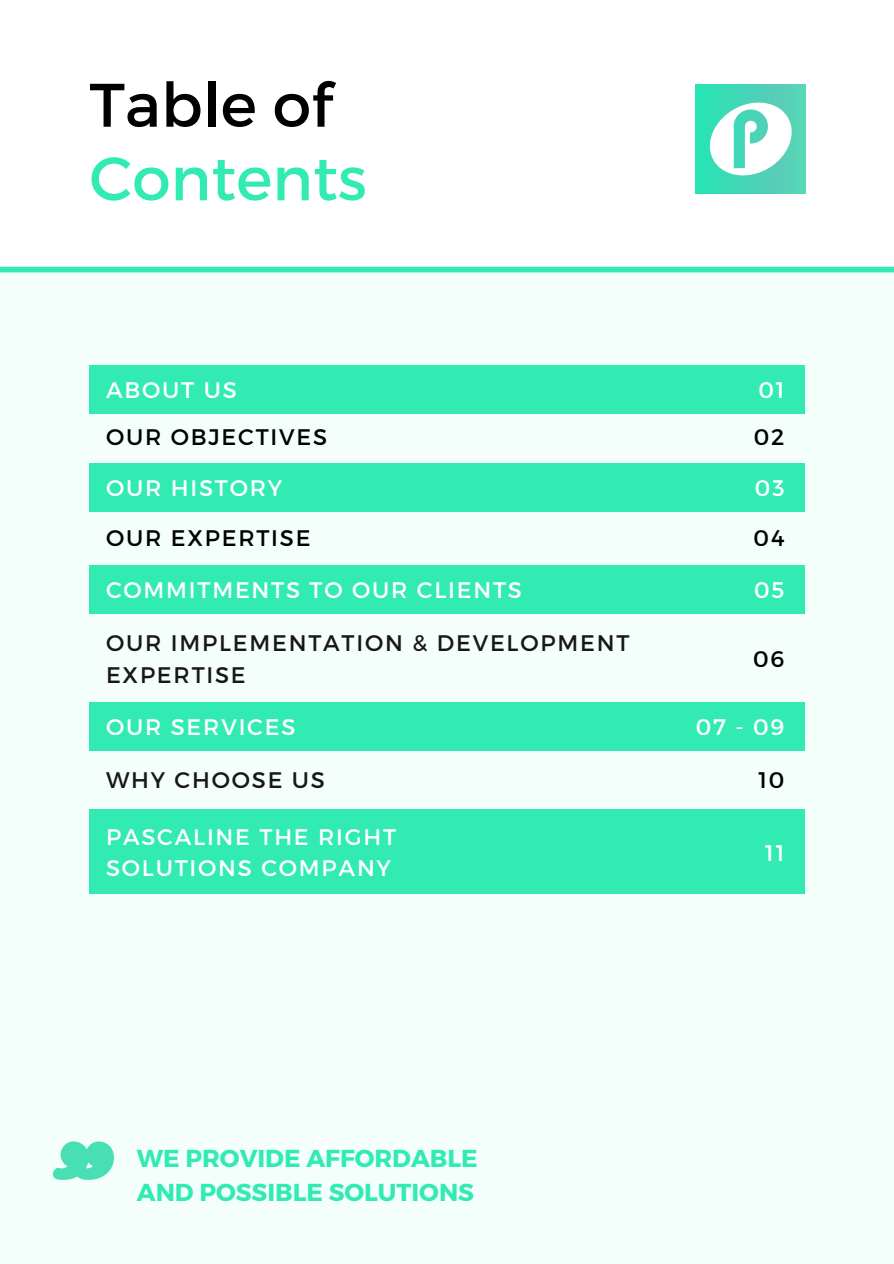
<style>
.page{position:relative;width:894px;height:1264px;background:#fff}
.page>*{position:absolute;margin:0;border:0;box-sizing:border-box;transform-origin:0 0}
.t1{font:160.65px "Bukhari Script";color:#48dfb5}
.t2{font:61.35px "Montserrat";color:#31ebb3}
.t3{font:61.35px "Montserrat";color:#000}
.t4{font:700 24.45px/34px "Montserrat";color:#31ebb3}
.t5{font:22.5px "Montserrat";letter-spacing:.08em;color:#fff}
.t6{font:22.5px "Montserrat";letter-spacing:.08em;color:#191716}
.t7{font:22.5px "Montserrat";letter-spacing:.08em;color:#000}
.t8{font:22.5px "Montserrat";letter-spacing:.08em;color:#feffff}
</style>
<div class="page">
<div style="left:0;top:267px;width:893px;height:996px;background:#f4fffc"></div>
<div style="left:89px;top:809px;width:715px;height:85px;background:#31ebb3"></div>
<div style="left:89px;top:565px;width:715px;height:49px;background:#31ebb3"></div>
<div style="left:0;top:267px;width:893px;height:5px;background:#31ebb3"></div>
<div style="left:89px;top:365px;width:715px;height:48px;background:#31ebb3"></div>
<div style="left:89px;top:463px;width:715px;height:48px;background:#31ebb3"></div>
<img style="left:695px;top:84px;width:109px;height:110px">
<svg style="left:315px;top:1137px;width:13px;height:21px"></svg>
<div style="left:89px;top:702px;width:715px;height:48px;background:#31ebb3"></div>
<p class="t3" style="left:89px;top:65px;width:244px">Table of</p>
<p class="t2" style="left:89px;top:139px;width:279px">Contents</p>
<p class="t5" style="left:106px;top:375px;width:132px">ABOUT US</p>
<p class="t5" style="left:758px;top:375px;width:28px">01</p>
<p class="t7" style="left:106px;top:422px;width:222px">OUR OBJECTIVES</p>
<p class="t7" style="left:753px;top:422px;width:32px">02</p>
<p class="t8" style="left:106px;top:473px;width:178px">OUR HISTORY</p>
<p class="t5" style="left:754px;top:473px;width:31px">03</p>
<p class="t7" style="left:106px;top:524px;width:206px">OUR EXPERTISE</p>
<p class="t5" style="left:106px;top:575px;width:417px">COMMITMENTS TO OUR CLIENTS</p>
<p class="t6" style="left:106px;top:628px;width:524px">OUR IMPLEMENTATION &amp; DEVELOPMENT</p>
<p class="t6" style="left:106px;top:660px;width:141px">EXPERTISE</p>
<p class="t7" style="left:753px;top:524px;width:32px">04</p>
<p class="t5" style="left:754px;top:575px;width:32px">05</p>
<p class="t7" style="left:753px;top:644px;width:33px">06</p>
<p class="t5" style="left:106px;top:712px;width:191px">OUR SERVICES</p>
<p class="t5" style="left:695px;top:712px;width:90px">07 - 09</p>
<p class="t6" style="left:106px;top:765px;width:220px">WHY CHOOSE US</p>
<p class="t5" style="left:106px;top:822px;width:291px">PASCALINE THE RIGHT</p>
<p class="t5" style="left:106px;top:853px;width:286px">SOLUTIONS COMPANY</p>
<p class="t1" style="left:31px;top:1124px;width:49px">"</p>
<p class="t4" style="left:137px;top:1140px;width:342px">WE PROVIDE AFFORDABLE<br>AND POSSIBLE SOLUTIONS</p>
<p class="t7" style="left:758px;top:765px;width:28px">10</p>
<p class="t5" style="left:765px;top:837px;width:21px">11</p>
</div>
